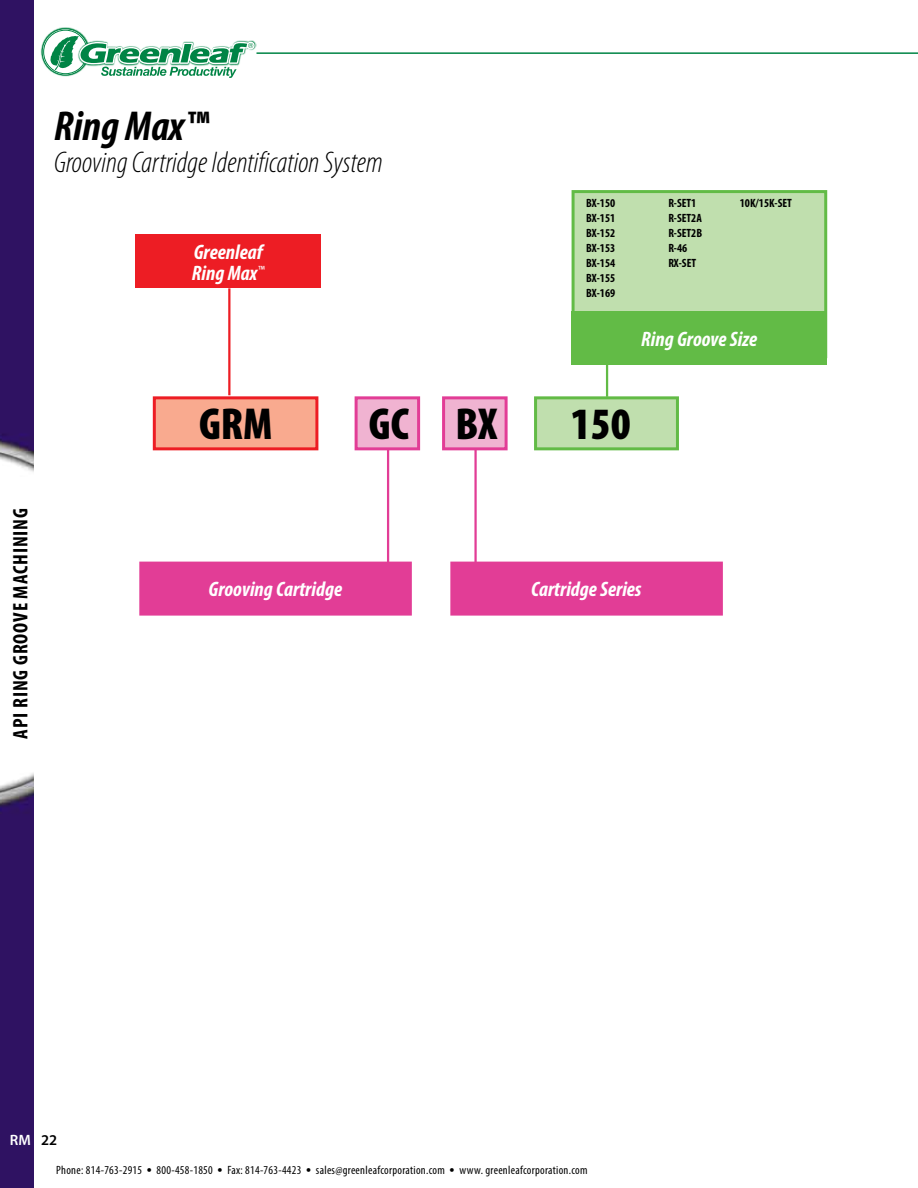
<style>
.page{position:relative;width:918px;height:1188px;background:#fff}
.page>*{position:absolute;margin:0;border:0;box-sizing:border-box;transform-origin:0 0}
.t1{font:900 condensed 45px "Myriad Pro";color:#000}
.t2{font:italic 700 condensed 42px "Myriad Pro";color:#000}
.t3{font:italic 300 condensed 30px "Myriad Pro";color:#000}
.t4{font:italic 700 condensed 21px/21px "Myriad Pro";color:#fff}
.t5{font:700 condensed 21px "Myriad Pro";letter-spacing:.04em;color:#000}
.t6{font:600 15px "Myriad Pro";color:#fff}
.t7{font:600 15px "Myriad Pro";color:#000}
.t8{font:condensed 12px "Myriad Pro";letter-spacing:.025em;color:#000}
.t9{font:700 condensed 12px/15px "Myriad Pro";color:#000;text-align:justify}
.s1{font-size:19.5px}
</style>
<div class="page">
<img style="left:41px;top:27px;width:44px;height:43px">
<svg style="left:42px;top:29px;width:47px;height:46px"></svg>
<div style="left:42px;top:28px;width:47px;height:47px;border:1px solid #008445;border-radius:50%"></div>
<div style="left:44px;top:30px;width:43px;height:44px;border:1px solid #008445;border-radius:50%"></div>
<svg style="left:49px;top:36px;width:206px;height:42px"></svg>
<hr style="left:256px;top:52px;width:662px;height:2px;background:#008445">
<img style="left:0;top:0;width:34px;height:1188px">
<hr style="left:228px;top:288px;width:2px;height:107px;background:#ed1d24">
<hr style="left:387px;top:450px;width:2px;height:115px;background:#e23d96">
<hr style="left:474px;top:450px;width:3px;height:115px;background:#e23d96">
<div style="left:153px;top:396px;width:165px;height:54px;background:#f9aa8f;border:3px solid #ed1d24"></div>
<div style="left:355px;top:396px;width:65px;height:54px;background:#f0b3d1;border:3px solid #e23d96"></div>
<div style="left:442px;top:396px;width:66px;height:54px;background:#f0b3d1;border:3px solid #e23d96"></div>
<div style="left:534px;top:396px;width:145px;height:54px;background:#c0dfae;border:3px solid #62bb46"></div>
<div style="left:135px;top:234px;width:186px;height:54px;background:#ed1d24"></div>
<div style="left:139px;top:562px;width:273px;height:54px;background:#e23d96;border:3px solid #e23d96"></div>
<div style="left:450px;top:562px;width:273px;height:54px;background:#e23d96;border:3px solid #e23d96"></div>
<hr style="left:606px;top:358px;width:2px;height:39px;background:#62bb46">
<div style="left:572px;top:190px;width:255px;height:168px;background:#c0dfae;border:3px solid #62bb46"></div>
<div style="left:572px;top:311px;width:255px;height:54px;background:#62bb46"></div>
<h2 class="t2" style="left:54px;top:100px;width:156px">Ring Max™</h2>
<h3 class="t3" style="left:54px;top:144px;width:330px">Grooving Cartridge Identification System</h3>
<h3 class="t4" style="left:192px;top:241px;width:74px">Greenleaf<br>Ring Max<sup>™</sup></h3>
<p class="t9" style="left:586px;top:195px;width:31px">BX-150<br>BX-151<br>BX-152<br>BX-153<br>BX-154<br>BX-155<br>BX-169</p>
<p class="t9" style="left:668px;top:195px;width:30px">R-SET1</p>
<p class="t9" style="left:740px;top:195px;width:54px">10K/15K-SET</p>
<p class="t9" style="left:668px;top:210px;width:35px;text-align:left">R-SET2A<br>R-SET2B<br>R-46<br>RX-SET</p>
<h3 class="t4" style="left:641px;top:328px;width:117px">Ring Groove Size</h3>
<h1 class="t1" style="left:199px;top:395px;width:75px">GRM</h1>
<h1 class="t1" style="left:369px;top:395px;width:130px">GC BX</h1>
<h1 class="t1" style="left:571px;top:395px;width:61px">150</h1>
<h3 class="t5" style="left:7px;top:739px;width:232px;rotate:-90deg">API RING GROOVE MACHINING</h3>
<h3 class="t4" style="left:209px;top:579px;width:135px">Grooving Cartridge</h3>
<h3 class="t4" style="left:531px;top:579px;width:112px">Cartridge Series</h3>
<p class="t6" style="left:10px;top:1132px;width:22px">RM</p>
<p class="t7" style="left:41px;top:1132px;width:18px">22</p>
<p class="t8" style="left:56px;top:1163px;width:533px">Phone: 814-763-2915 <span class="s1">•</span> 800-458-1850 <span class="s1">•</span> Fax: 814-763-4423 <span class="s1">•</span> sales@greenleafcorporation.com <span class="s1">•</span> www. greenleafcorporation.com</p>
</div>
